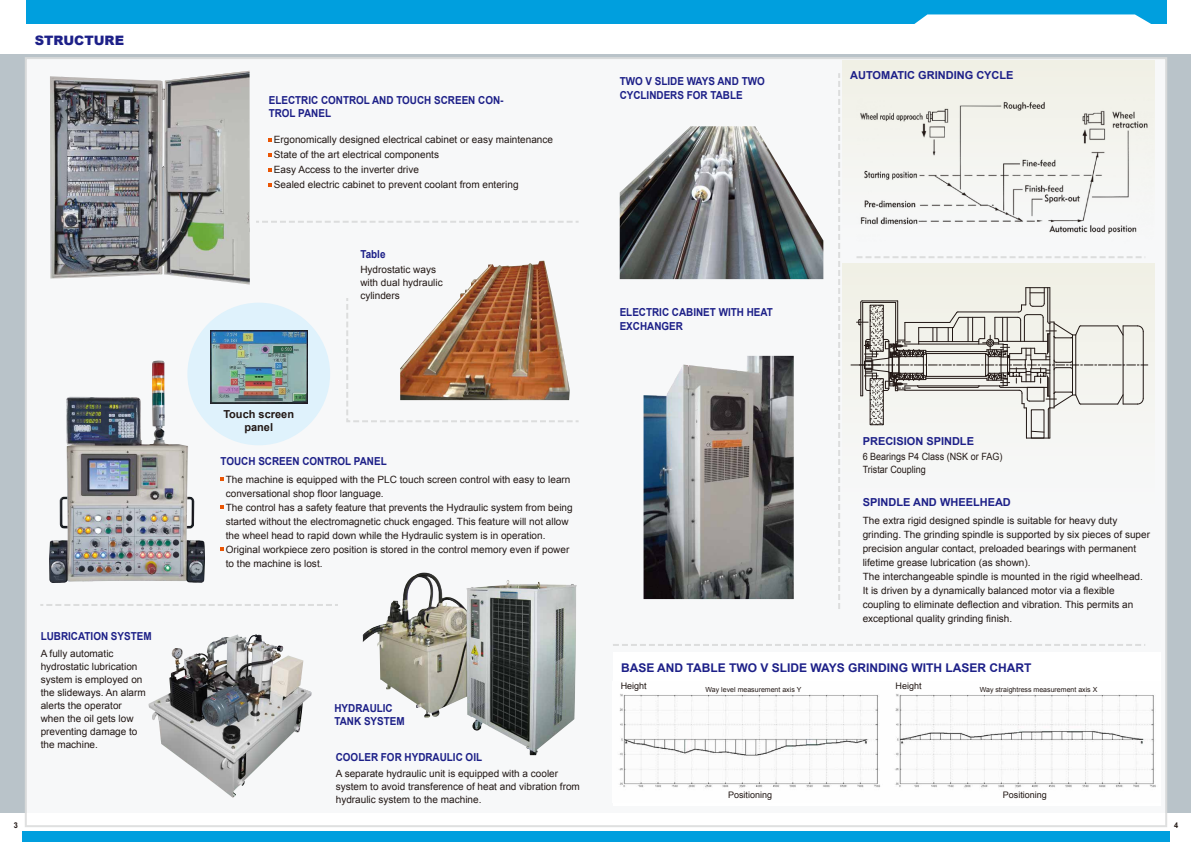
<style>
.page{position:relative;width:1191px;height:842px;background:#fff}
.page>*{position:absolute;margin:0;border:0;box-sizing:border-box;transform-origin:0 0}
.t1{font:900 13px "Arial";color:#1d2088}
.t2{font:700 12px "Arial";color:#1d2088}
.t3{font:700 11px/13.2px "Arial";color:#1d2088;scale:.9 1}
.t4{font:700 11px "Arial";color:#1d2088}
.t5{font:700 11px/13.2px "Arial";color:#221815;text-align:center}
.t6{font:10px/14px "Arial";color:#221815}
.t7{font:10px/13px "Arial";color:#221815;scale:.9 1}
.t8{font:9px "Arial";color:#221815}
.t9{font:700 8px "Arial";color:#221815;scale:.92 1}
.t10{font:7px "Arial";color:#221815}
</style>
<div class="page">
<div style="left:0;top:54px;width:1191px;height:758px;background:#b9c3c9"></div>
<div style="left:25px;top:57px;width:1142px;height:770px;background:#f7f8f9;border:2px solid #dcdddd"></div>
<div style="left:843px;top:264px;width:311px;height:254px;background:linear-gradient(to right,#f5f5f3,#f5f6f3)"></div>
<div style="left:843px;top:61px;width:311px;height:186px;background:linear-gradient(to bottom,#f0f0e5,#f7f8fa)"></div>
<div style="left:187px;top:303px;width:143px;height:142px;background:#dff2fc;border-radius:50%"></div>
<div style="left:23px;top:831px;width:1147px;height:11px;background:#009fde"></div>
<div style="left:26px;top:0;width:1140px;height:24px;background:#009fde"></div>
<img style="left:49px;top:361px;width:156px;height:222px">
<img style="left:50px;top:71px;width:200px;height:213px">
<svg style="left:269px;top:138px;width:3px;height:4px"></svg>
<svg style="left:269px;top:153px;width:3px;height:4px"></svg>
<img style="left:363px;top:572px;width:214px;height:183px">
<img style="left:856px;top:94px;width:299px;height:153px">
<svg style="left:856px;top:256px;width:289px;height:2px"></svg>
<svg style="left:613px;top:644px;width:532px;height:2px"></svg>
<svg style="left:838px;top:73px;width:2px;height:536px"></svg>
<img style="left:210px;top:330px;width:97px;height:74px">
<hr style="left:851px;top:365px;width:30px;height:1px;background:#221815">
<svg style="left:856px;top:287px;width:291px;height:152px"></svg>
<img style="left:460px;top:261px;width:93px;height:37px">
<svg style="left:221px;top:477px;width:3px;height:4px"></svg>
<svg style="left:221px;top:547px;width:3px;height:4px"></svg>
<img style="left:148px;top:634px;width:107px;height:86px">
<svg style="left:914px;top:14px;width:237px;height:10px;background:#e3f4fb"></svg>
<svg style="left:256px;top:221px;width:322px;height:2px"></svg>
<img style="left:346px;top:298px;width:232px;height:124px">
<svg style="left:40px;top:604px;width:298px;height:2px"></svg>
<img style="left:643px;top:356px;width:150px;height:243px">
<img style="left:620px;top:126px;width:203px;height:153px">
<div style="left:613px;top:652px;width:547px;height:154px;background:#fff"></div>
<img style="left:618px;top:694px;width:538px;height:94px">
<h1 class="t1" style="left:35px;top:31px;width:91px">STRUCTURE</h1>
<p class="t3" style="left:41px;top:630px;width:125px">LUBRICATION SYSTEM</p>
<p class="t6" style="left:41px;top:647px;width:107px;line-height:13px">A fully automatic hydrostatic lubrication system is employed on the slideways. An alarm alerts the operator when the oil gets low preventing damage to the machine.</p>
<p class="t3" style="left:269px;top:94px;width:262px">ELECTRIC CONTROL AND TOUCH SCREEN CON-<br>TROL PANEL</p>
<p class="t6" style="left:274px;top:132px;width:280px;line-height:15px">Ergonomically designed electrical cabinet or easy maintenance State of the art electrical components<br>Easy Access to the inverter drive<br>Sealed electric cabinet to prevent coolant from entering</p>
<p class="t5" style="left:223px;top:408px;width:72px">Touch screen panel</p>
<p class="t3" style="left:360px;top:248px;width:29px">Table</p>
<p class="t6" style="left:360px;top:263px;width:84px;line-height:13px">Hydrostatic ways with dual hydraulic cylinders</p>
<p class="t3" style="left:221px;top:455px;width:186px">TOUCH SCREEN CONTROL PANEL</p>
<p class="t6" style="left:226px;top:472px;width:348px">The machine is equipped with the PLC touch screen control with easy to learn conversational shop floor language.<br>The control has a safety feature that prevents the Hydraulic system from being started without the electromagnetic chuck engaged. This feature will not allow the wheel head to rapid down while the Hydraulic system is in operation.<br>Original workpiece zero position is stored in the control memory even if power to the machine is lost.</p>
<p class="t3" style="left:334px;top:702px;width:80px">HYDRAULIC<br>TANK SYSTEM</p>
<p class="t3" style="left:336px;top:750px;width:164px">COOLER FOR HYDRAULIC OIL</p>
<p class="t6" style="left:336px;top:767px;width:245px;line-height:13px">A separate hydraulic unit is equipped with a cooler system to avoid transference of heat and vibration from hydraulic system to the machine.</p>
<p class="t3" style="left:619px;top:75px;width:163px;line-height:14px">TWO V SLIDE WAYS AND TWO<br>CYCLINDERS FOR TABLE</p>
<p class="t4" style="left:850px;top:68px;width:165px">AUTOMATIC GRINDING CYCLE</p>
<p class="t3" style="left:619px;top:306px;width:172px">ELECTRIC CABINET WITH HEAT<br>EXCHANGER</p>
<p class="t4" style="left:862px;top:434px;width:113px">PRECISION SPINDLE</p>
<p class="t7" style="left:862px;top:450px;width:157px">6 Bearings P4 Class (NSK or FAG)<br>Tristar Coupling</p>
<p class="t4" style="left:862px;top:494px;width:150px">SPINDLE AND WHEELHEAD</p>
<p class="t6" style="left:862px;top:513px;width:289px">The extra rigid designed spindle is suitable for heavy duty grinding. The grinding spindle is supported by six pieces of super precision angular contact, preloaded bearings with permanent lifetime grease lubrication (as shown).<br>The interchangeable spindle is mounted in the rigid wheelhead.<br>It is driven by a dynamically balanced motor via a flexible coupling to eliminate deflection and vibration. This permits an exceptional quality grinding finish.</p>
<p class="t2" style="left:621px;top:659px;width:412px">BASE AND TABLE TWO V SLIDE WAYS GRINDING WITH LASER CHART</p>
<p class="t8" style="left:621px;top:680px;width:28px">Height</p>
<p class="t10" style="left:705px;top:685px;width:97px">Way level measurement axis Y</p>
<p class="t8" style="left:895px;top:680px;width:28px">Height</p>
<p class="t10" style="left:979px;top:685px;width:119px">Way straightress measurement axis X</p>
<p class="t8" style="left:728px;top:789px;width:46px">Positioning</p>
<p class="t8" style="left:1002px;top:789px;width:46px">Positioning</p>
<p class="t9" style="left:14px;top:820px;width:6px">3</p>
<p class="t9" style="left:1174px;top:820px;width:6px">4</p>
</div>
